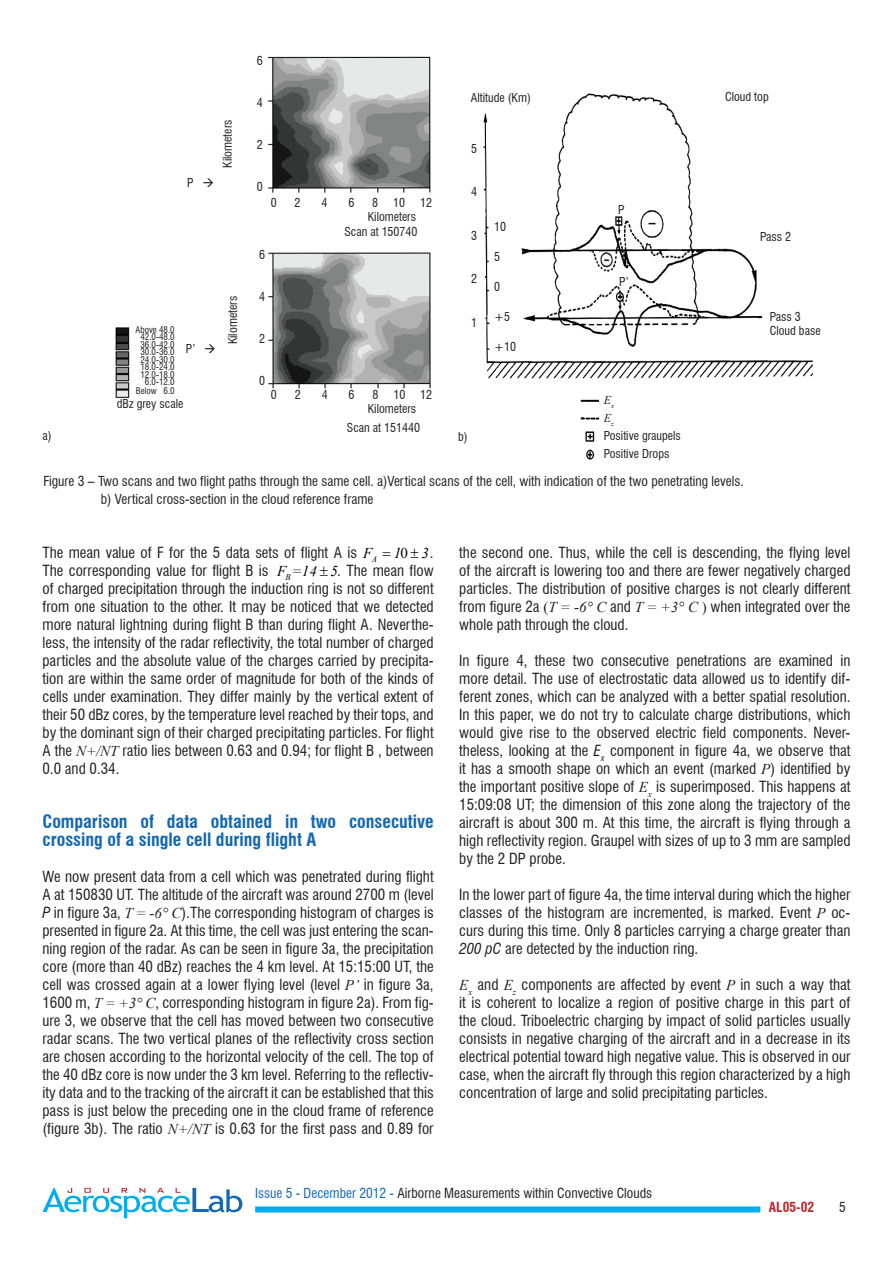
<style>
.page{position:relative;width:893px;height:1263px;background:#fff}
.page>*{position:absolute;margin:0;border:0;box-sizing:border-box;transform-origin:0 0}
.t1{font:700 condensed 18px/18px "Swiss 721 BT";color:#1468b3}
.t2{font:condensed 15px/18px "Swiss 721 BT";color:#231f20;text-align:justify}
.t3{font:italic 15px "Times New Roman";color:#040503}
.t4{font:condensed 13.5px/18px "Swiss 721 BT";color:#231f20}
.t5{font:700 condensed 13.5px "Swiss 721 BT";color:#c0262d}
.t6{font:condensed 12px/14.4px "Swiss 721 BT";color:#231f20}
.t7{font:italic 12px/18px "Times New Roman";color:#231f20}
.t8{font:condensed 9px/7.5px "Swiss 721 BT";color:#231f20;text-align:right}
.t9{font:italic 8.7px "Times New Roman";color:#040503}
.s1{font-family:"Times New Roman";font-style:italic;font-stretch:normal;color:#040503}
.s2{font-style:normal}
.s3{font-family:"Swiss 721 BT";font-style:normal;font-stretch:condensed;color:#231f20}
.s4{font-family:"Times New Roman";font-style:italic;font-stretch:normal}
.s5{font-style:italic}
.s6{font-family:"Times New Roman";font-stretch:normal}
.s7{color:#1468b3}
</style>
<div class="page">
<div style="left:255px;top:1206px;width:505px;height:6px;background:#00aeef"></div>
<svg style="left:43px;top:1188px;width:199px;height:30px"></svg>
<img style="left:483px;top:93px;width:331px;height:286px">
<img style="left:115px;top:56px;width:316px;height:343px">
<img style="left:580px;top:399px;width:20px;height:61px">
<p class="t6" style="left:187px;top:175px;width:29px">P →</p>
<p class="t6" style="left:220px;top:168px;width:50px;rotate:-90deg">Kilometers</p>
<p class="t8" style="left:135px;top:326px;width:41px">Above 48.0<br>42.0-48.0<br>36.0-42.0<br>30.0-36.0<br>24.0-30.0<br>18.0-24.0<br>12.0-18.0<br>6.0-12.0</p>
<p class="t8" style="left:136px;top:387px;width:40px">Below 6.0</p>
<p class="t6" style="left:186px;top:341px;width:32px">P’ →</p>
<p class="t6" style="left:225px;top:344px;width:50px;rotate:-90deg">Kilometers</p>
<p class="t6" style="left:117px;top:396px;width:68px">dBz grey scale</p>
<p class="t6" style="left:257px;top:54px;width:7px">6</p>
<p class="t6" style="left:257px;top:96px;width:7px">4</p>
<p class="t6" style="left:257px;top:138px;width:7px">2</p>
<p class="t6" style="left:257px;top:180px;width:7px">0</p>
<p class="t6" style="left:271px;top:195px;width:7px">0</p>
<p class="t6" style="left:295px;top:195px;width:7px">2</p>
<p class="t6" style="left:321px;top:195px;width:7px">4</p>
<p class="t6" style="left:348px;top:195px;width:7px">6</p>
<p class="t6" style="left:368px;top:195px;width:66px;line-height:14px;text-indent:5px">8 10 12<br>Kilometers</p>
<p class="t6" style="left:344px;top:224px;width:75px">Scan at 150740</p>
<p class="t6" style="left:259px;top:248px;width:7px">6</p>
<p class="t6" style="left:259px;top:290px;width:7px">4</p>
<p class="t6" style="left:259px;top:332px;width:7px">2</p>
<p class="t6" style="left:259px;top:374px;width:7px">0</p>
<p class="t6" style="left:271px;top:387px;width:7px">0</p>
<p class="t6" style="left:295px;top:387px;width:7px">2</p>
<p class="t6" style="left:322px;top:387px;width:7px">4</p>
<p class="t6" style="left:349px;top:387px;width:7px">6</p>
<p class="t6" style="left:372px;top:387px;width:61px">8 10 12</p>
<p class="t6" style="left:368px;top:402px;width:50px">Kilometers</p>
<p class="t6" style="left:471px;top:90px;width:61px">Altitude (Km)</p>
<p class="t6" style="left:471px;top:141px;width:7px">5</p>
<p class="t6" style="left:471px;top:185px;width:7px">4</p>
<p class="t6" style="left:471px;top:228px;width:7px">3</p>
<p class="t6" style="left:471px;top:272px;width:7px">2</p>
<p class="t6" style="left:471px;top:315px;width:7px">1</p>
<p class="t6" style="left:494px;top:220px;width:13px">10</p>
<p class="t6" style="left:494px;top:250px;width:7px">5</p>
<p class="t6" style="left:494px;top:280px;width:7px">0</p>
<p class="t6" style="left:494px;top:310px;width:17px">+5</p>
<p class="t6" style="left:494px;top:340px;width:23px">+10</p>
<p class="t6" style="left:347px;top:421px;width:75px">Scan at 151440</p>
<p class="t6" style="left:43px;top:428px;width:11px">a)</p>
<p class="t6" style="left:458px;top:429px;width:11px">b)</p>
<p class="t6" style="left:618px;top:203px;width:8px">P</p>
<p class="t6" style="left:619px;top:274px;width:11px">P’</p>
<p class="t7" style="left:604px;top:390px;width:12px">E<sub>x<br></sub>E<sub>z</sub></p>
<p class="t6" style="left:604px;top:426px;width:79px;line-height:18px">Positive graupels<br>Positive Drops</p>
<p class="t6" style="left:725px;top:89px;width:45px">Cloud top</p>
<p class="t6" style="left:760px;top:230px;width:32px">Pass 2</p>
<p class="t6" style="left:770px;top:309px;width:52px">Pass 3<br>Cloud base</p>
<p class="t4" style="left:101px;top:472px;width:645px;text-indent:-57px">Figure 3 – Two scans and two flight paths through the same cell. a)Vertical scans of the cell, with indication of the two penetrating levels. b) Vertical cross-section in the cloud reference frame</p>
<p class="t2" style="left:43px;top:544px;width:331px">The mean value of F for the 5 data sets of flight A is <span class="s1">F</span></p>
<p class="t3" style="left:394px;top:543px;width:16px">1<span class="s2">0</span></p>
<p class="t3" style="left:421px;top:543px;width:14px">3<span class="s3">.</span></p>
<p class="t9" style="left:372px;top:553px;width:7px">A</p>
<p class="t2" style="left:43px;top:562px;width:393px">The corresponding value for flight B is <span class="s1">F =14 5</span>. The mean flow</p>
<p class="t9" style="left:285px;top:571px;width:7px">B</p>
<p class="t2" style="left:43px;top:580px;width:393px">of charged precipitation through the induction ring is not so different from one situation to the other. It may be noticed that we detected more natural lightning during flight B than during flight A. Neverthe&shy;less, the intensity of the radar reflectivity, the total number of charged particles and the absolute value of the charges carried by precipita&shy;tion are within the same order of magnitude for both of the kinds of cells under examination. They differ mainly by the vertical extent of their 50 dBz cores, by the temperature level reached by their tops, and by the dominant sign of their charged precipitating particles. For flight A the <span class="s4">N+/NT</span> ratio lies between 0.63 and 0.94; for flight B , between 0.0 and 0.34.</p>
<p class="t1" style="left:43px;top:812px;width:393px">Comparison of data obtained in two consecutive crossing of a single cell during flight A</p>
<p class="t2" style="left:43px;top:868px;width:393px">We now present data from a cell which was penetrated during flight A at 150830 UT. The altitude of the aircraft was around 2700 m (level <span class="s5">P</span> in figure 3a, <span class="s4">T = -6° C</span>).The corresponding histogram of charges is presented in figure 2a. At this time, the cell was just entering the scan&shy;ning region of the radar. As can be seen in figure 3a, the precipitation core (more than 40 dBz) reaches the 4 km level. At 15:15:00 UT, the cell was crossed again at a lower flying level (level <span class="s4">P’</span> in figure 3a, 1600 m, <span class="s4">T = +3° C</span>, corresponding histogram in figure 2a). From fig&shy;ure 3, we observe that the cell has moved between two consecutive radar scans. The two vertical planes of the reflectivity cross section are chosen according to the horizontal velocity of the cell. The top of the 40 dBz core is now under the 3 km level. Referring to the reflectiv&shy;ity data and to the tracking of the aircraft it can be established that this pass is just below the preceding one in the cloud frame of reference (figure 3b). The ratio <span class="s4">N+/NT</span> is 0.63 for the first pass and 0.89 for</p>
<p class="t2" style="left:459px;top:544px;width:393px">the second one. Thus, while the cell is descending, the flying level of the aircraft is lowering too and there are fewer negatively charged particles. The distribution of positive charges is not clearly different from figure 2a <span class="s6">(</span><span class="s4">T = -6° C</span> and <span class="s4">T = +3° C</span> <span class="s6">)</span> when integrated over the whole path through the cloud.</p>
<p class="t2" style="left:459px;top:652px;width:393px">In figure 4, these two consecutive penetrations are examined in more detail. The use of electrostatic data allowed us to identify dif&shy;ferent zones, which can be analyzed with a better spatial resolution.<br>In this paper, we do not try to calculate charge distributions, which would give rise to the observed electric field components. Never&shy;theless, looking at the <span class="s5">E</span><sub>x</sub> component in figure 4a, we observe that it has a smooth shape on which an event (marked <span class="s4">P</span>) identified by the important positive slope of <span class="s4">E</span><sub>x</sub> is superimposed. This happens at 15:09:08 UT; the dimension of this zone along the trajectory of the aircraft is about 300 m. At this time, the aircraft is flying through a high reflectivity region. Graupel with sizes of up to 3 mm are sampled by the 2 DP probe.</p>
<p class="t2" style="left:459px;top:886px;width:393px">In the lower part of figure 4a, the time interval during which the higher classes of the histogram are incremented, is marked. Event <span class="s4">P</span> oc&shy;curs during this time. Only 8 particles carrying a charge greater than <span class="s5">200 pC</span> are detected by the induction ring.</p>
<p class="t2" style="left:459px;top:976px;width:393px"><span class="s4">E</span><sub>x</sub> and <span class="s4">E</span><sub>z</sub> components are affected by event <span class="s4">P</span> in such a way that it is coherent to localize a region of positive charge in this part of the cloud. Triboelectric charging by impact of solid particles usually consists in negative charging of the aircraft and in a decrease in its electrical potential toward high negative value. This is observed in our case, when the aircraft fly through this region characterized by a high concentration of large and solid precipitating particles.</p>
<p class="t4" style="left:255px;top:1184px;width:399px"><span class="s7">Issue 5 - December 2012 -</span> Airborne Measurements within Convective Clouds</p>
<p class="t5" style="left:769px;top:1199px;width:47px">AL05-02</p>
<p class="t4" style="left:839px;top:1198px;width:8px">5</p>
</div>
